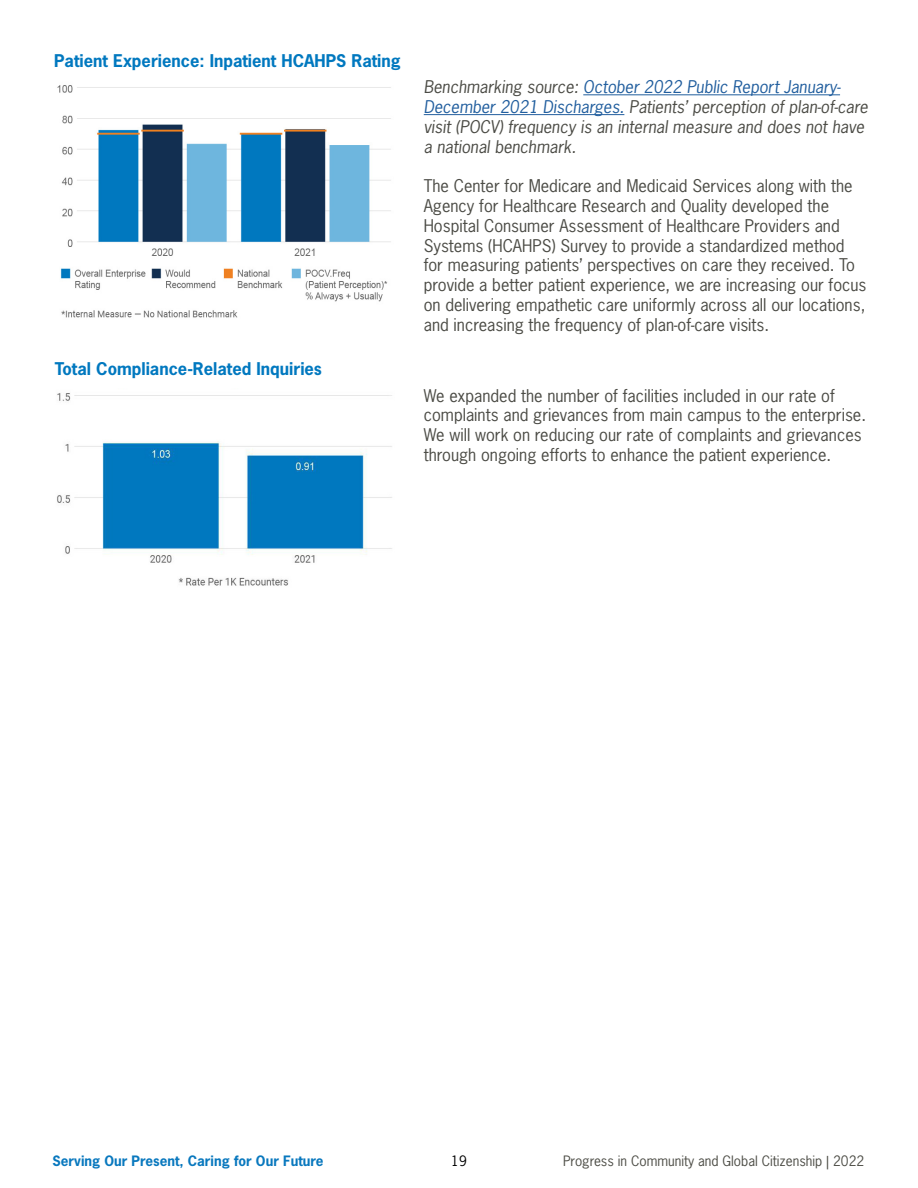
<style>
.page{position:relative;width:918px;height:1188px;background:#fff}
.page>*{position:absolute;margin:0;border:0;box-sizing:border-box;transform-origin:0 0}
.t1{font:16.5px/19.8px "News Gothic Std";color:#4b4b45}
.t2{font:italic 16.5px/19.8px "News Gothic Std";color:#4b4b45}
.t3{font:700 16.5px "News Gothic Std";color:#0078bf}
.t4{font:13.5px "News Gothic Std";color:#4d4d46}
.t5{font:700 13.5px "News Gothic Std";color:#0978be}
.t6{font:13.5px "News Gothic Std";color:#000}
.s1{color:#215e9e}
</style>
<div class="page">
<img style="left:57px;top:85px;width:334px;height:233px">
<hr style="left:583px;top:94px;width:257px;height:1px;background:#215e9e">
<hr style="left:424px;top:114px;width:200px;height:1px;background:#215e9e">
<img style="left:57px;top:393px;width:335px;height:193px">
<p class="t3" style="left:54px;top:50px;width:348px">Patient Experience: Inpatient HCAHPS Rating</p>
<p class="t3" style="left:55px;top:358px;width:269px">Total Compliance-Related Inquiries</p>
<p class="t2" style="left:424px;top:77px;width:446px">Benchmarking source: <span class="s1">October 2022 Public Report January-December 2021 Discharges.</span> Patients’ perception of plan-of-care visit (POCV) frequency is an internal measure and does not have a national benchmark.</p>
<p class="t1" style="left:424px;top:176px;width:444px">The Center for Medicare and Medicaid Services along with the Agency for Healthcare Research and Quality developed the Hospital Consumer Assessment of Healthcare Providers and Systems (HCAHPS) Survey to provide a standardized method for measuring patients’ perspectives on care they received. To provide a better patient experience, we are increasing our focus on delivering empathetic care uniformly across all our locations, and increasing the frequency of plan-of-care visits.</p>
<p class="t1" style="left:424px;top:385px;width:444px">We expanded the number of facilities included in our rate of complaints and grievances from main campus to the enterprise.<br>We will work on reducing our rate of complaints and grievances through ongoing efforts to enhance the patient experience.</p>
<p class="t5" style="left:52px;top:1152px;width:273px">Serving Our Present, Caring for Our Future</p>
<p class="t6" style="left:451px;top:1152px;width:17px">19</p>
<p class="t4" style="left:563px;top:1152px;width:303px">Progress in Community and Global Citizenship | 2022</p>
</div>
